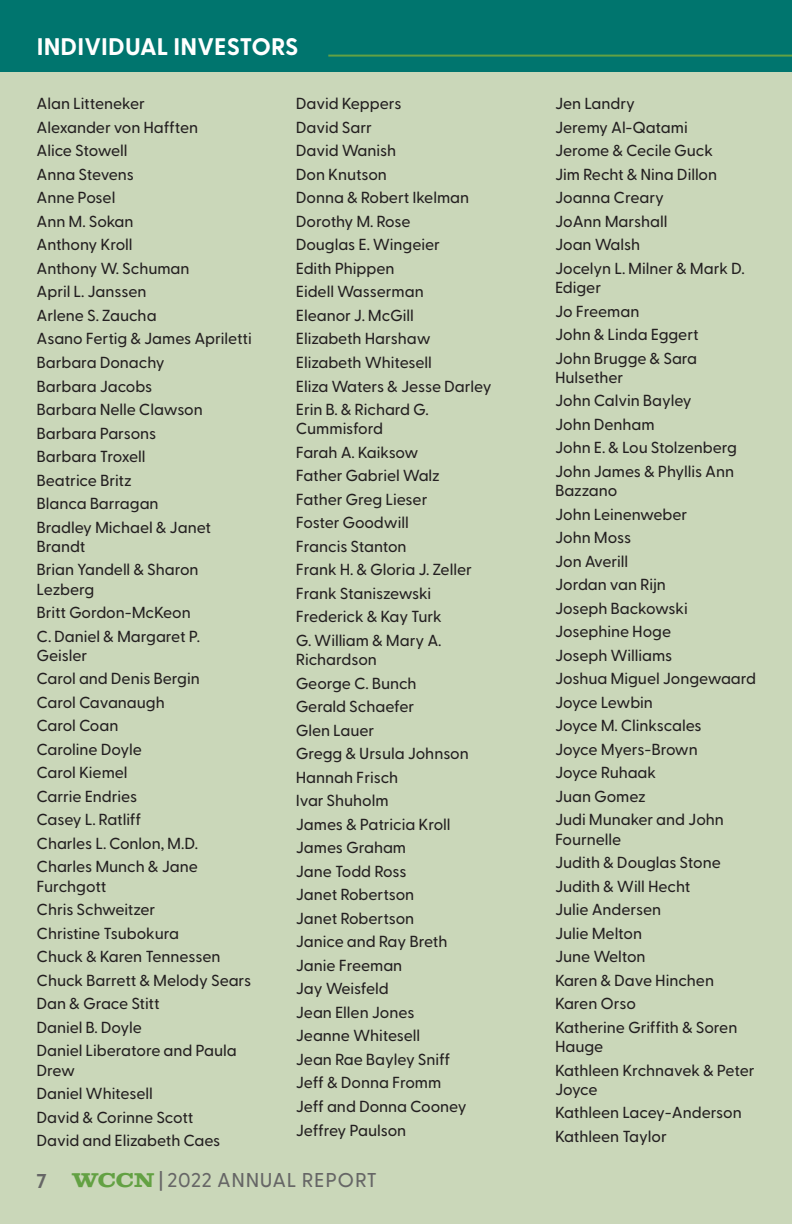
<style>
.page{position:relative;width:792px;height:1224px;background:#cad7b9}
.page>*{position:absolute;margin:0;border:0;box-sizing:border-box;transform-origin:0 0}
.t1{font:700 24px "Greycliff CF";letter-spacing:.01em;color:#fff}
.t2{font:500 20px "Greycliff CF";letter-spacing:.03em;color:#666}
.t3{font:700 20px "Greycliff CF";color:#666}
.t4{font:500 16px/19.2px "Greycliff CF";letter-spacing:-.005em;color:#231f20}
.t5{font:500 16px "Greycliff CF";letter-spacing:-.025em;color:#231f20}
.s1{font-family:"Clarendon Wide";font-weight:700;color:#63a143}
</style>
<div class="page">
<div style="left:0;top:0;width:792px;height:72px;background:#00756e"></div>
<hr style="left:328px;top:55px;width:464px;height:2px;background:#63a143">
<p class="t1" style="left:37px;top:29px;width:263px">INDIVIDUAL INVESTORS</p>
<p class="t4" style="left:37px;top:93px;width:110px">Alan Litteneker</p>
<p class="t4" style="left:37px;top:117px;width:163px">Alexander von Hafften</p>
<p class="t4" style="left:37px;top:140px;width:92px">Alice Stowell</p>
<p class="t4" style="left:37px;top:164px;width:99px">Anna Stevens</p>
<p class="t4" style="left:37px;top:187px;width:80px">Anne Posel</p>
<p class="t4" style="left:37px;top:211px;width:99px">Ann M. Sokan</p>
<p class="t4" style="left:37px;top:234px;width:97px">Anthony Kroll</p>
<p class="t4" style="left:37px;top:258px;width:155px">Anthony W. Schuman</p>
<p class="t4" style="left:37px;top:281px;width:112px">April L. Janssen</p>
<p class="t4" style="left:37px;top:305px;width:122px">Arlene S. Zaucha</p>
<p class="t4" style="left:37px;top:328px;width:217px">Asano Fertig &amp; James Apriletti</p>
<p class="t4" style="left:37px;top:352px;width:130px">Barbara Donachy</p>
<p class="t4" style="left:37px;top:375px;width:117px">Barbara Jacobs</p>
<p class="t4" style="left:37px;top:399px;width:168px">Barbara Nelle Clawson</p>
<p class="t4" style="left:37px;top:422px;width:121px">Barbara Parsons</p>
<p class="t4" style="left:37px;top:446px;width:111px">Barbara Troxell</p>
<p class="t4" style="left:37px;top:469px;width:97px">Beatrice Britz</p>
<p class="t4" style="left:37px;top:493px;width:124px">Blanca Barragan</p>
<p class="t4" style="left:37px;top:516px;width:176px">Bradley Michael &amp; Janet<br>Brandt</p>
<p class="t4" style="left:37px;top:559px;width:164px">Brian Yandell &amp; Sharon<br>Lezberg</p>
<p class="t4" style="left:37px;top:602px;width:156px">Britt Gordon-McKeon</p>
<p class="t4" style="left:37px;top:625px;width:165px">C. Daniel &amp; Margaret P.<br>Geisler</p>
<p class="t4" style="left:37px;top:668px;width:165px">Carol and Denis Bergin</p>
<p class="t4" style="left:37px;top:692px;width:130px">Carol Cavanaugh</p>
<p class="t4" style="left:37px;top:715px;width:83px">Carol Coan</p>
<p class="t4" style="left:37px;top:739px;width:107px">Caroline Doyle</p>
<p class="t4" style="left:37px;top:762px;width:93px">Carol Kiemel</p>
<p class="t4" style="left:37px;top:786px;width:102px">Carrie Endries</p>
<p class="t4" style="left:37px;top:809px;width:106px">Casey L. Ratliff</p>
<p class="t4" style="left:37px;top:833px;width:163px">Charles L. Conlon, M.D.</p>
<p class="t4" style="left:37px;top:856px;width:163px">Charles Munch &amp; Jane<br>Furchgott</p>
<p class="t4" style="left:37px;top:899px;width:120px">Chris Schweitzer</p>
<p class="t4" style="left:37px;top:922px;width:144px">Christine Tsubokura</p>
<p class="t4" style="left:37px;top:946px;width:185px">Chuck &amp; Karen Tennessen</p>
<p class="t4" style="left:37px;top:969px;width:216px">Chuck Barrett &amp; Melody Sears</p>
<p class="t4" style="left:37px;top:993px;width:125px">Dan &amp; Grace Stitt</p>
<p class="t4" style="left:37px;top:1017px;width:107px">Daniel B. Doyle</p>
<p class="t4" style="left:37px;top:1040px;width:202px">Daniel Liberatore and Paula<br>Drew</p>
<p class="t4" style="left:37px;top:1083px;width:118px">Daniel Whitesell</p>
<p class="t4" style="left:37px;top:1106px;width:158px">David &amp; Corinne Scott</p>
<p class="t4" style="left:37px;top:1130px;width:185px">David and Elizabeth Caes</p>
<p class="t4" style="left:296px;top:93px;width:107px">David Keppers</p>
<p class="t4" style="left:296px;top:117px;width:78px">David Sarr</p>
<p class="t4" style="left:296px;top:140px;width:102px">David Wanish</p>
<p class="t4" style="left:296px;top:164px;width:93px">Don Knutson</p>
<p class="t4" style="left:296px;top:187px;width:175px">Donna &amp; Robert Ikelman</p>
<p class="t4" style="left:296px;top:211px;width:116px">Dorothy M. Rose</p>
<p class="t4" style="left:296px;top:234px;width:146px">Douglas E. Wingeier</p>
<p class="t4" style="left:296px;top:258px;width:100px">Edith Phippen</p>
<p class="t4" style="left:296px;top:281px;width:129px">Eidell Wasserman</p>
<p class="t4" style="left:296px;top:305px;width:119px">Eleanor J. McGill</p>
<p class="t4" style="left:296px;top:328px;width:136px">Elizabeth Harshaw</p>
<p class="t4" style="left:296px;top:352px;width:138px">Elizabeth Whitesell</p>
<p class="t4" style="left:296px;top:375px;width:197px">Eliza Waters &amp; Jesse Darley</p>
<p class="t4" style="left:296px;top:399px;width:135px">Erin B. &amp; Richard G.<br>Cummisford</p>
<p class="t4" style="left:296px;top:441px;width:124px">Farah A. Kaiksow</p>
<p class="t4" style="left:296px;top:465px;width:146px">Father Gabriel Walz</p>
<p class="t4" style="left:296px;top:489px;width:133px">Father Greg Lieser</p>
<p class="t4" style="left:296px;top:512px;width:114px">Foster Goodwill</p>
<p class="t4" style="left:296px;top:536px;width:112px">Francis Stanton</p>
<p class="t4" style="left:296px;top:559px;width:178px">Frank H. &amp; Gloria J. Zeller</p>
<p class="t4" style="left:296px;top:583px;width:137px">Frank Staniszewski</p>
<p class="t4" style="left:296px;top:606px;width:148px">Frederick &amp; Kay Turk</p>
<p class="t4" style="left:296px;top:630px;width:147px">G. William &amp; Mary A.<br>Richardson</p>
<p class="t4" style="left:296px;top:672px;width:122px">George C. Bunch</p>
<p class="t4" style="left:296px;top:696px;width:120px">Gerald Schaefer</p>
<p class="t4" style="left:296px;top:719px;width:80px">Glen Lauer</p>
<p class="t4" style="left:296px;top:743px;width:175px">Gregg &amp; Ursula Johnson</p>
<p class="t4" style="left:296px;top:766px;width:104px">Hannah Frisch</p>
<p class="t4" style="left:296px;top:790px;width:94px">Ivar Shuholm</p>
<p class="t4" style="left:296px;top:813px;width:156px">James &amp; Patricia Kroll</p>
<p class="t4" style="left:296px;top:837px;width:112px">James Graham</p>
<p class="t4" style="left:296px;top:861px;width:112px">Jane Todd Ross</p>
<p class="t4" style="left:296px;top:884px;width:120px">Janet Robertson</p>
<p class="t4" style="left:296px;top:908px;width:120px">Janet Robertson</p>
<p class="t4" style="left:296px;top:931px;width:153px">Janice and Ray Breth</p>
<p class="t4" style="left:296px;top:955px;width:108px">Janie Freeman</p>
<p class="t4" style="left:296px;top:978px;width:94px">Jay Weisfeld</p>
<p class="t4" style="left:296px;top:1002px;width:120px">Jean Ellen Jones</p>
<p class="t4" style="left:296px;top:1025px;width:126px">Jeanne Whitesell</p>
<p class="t4" style="left:296px;top:1049px;width:156px">Jean Rae Bayley Sniff</p>
<p class="t4" style="left:296px;top:1072px;width:147px">Jeff &amp; Donna Fromm</p>
<p class="t4" style="left:296px;top:1096px;width:172px">Jeff and Donna Cooney</p>
<p class="t4" style="left:296px;top:1119px;width:112px">Jeffrey Paulson</p>
<p class="t3" style="left:37px;top:1165px;width:12px">7</p>
<p class="t2" style="left:72px;top:1165px;width:307px"><span class="s1">WCCN</span> | 2022 ANNUAL REPORT</p>
<p class="t4" style="left:555px;top:93px;width:81px">Jen Landry</p>
<p class="t4" style="left:555px;top:117px;width:134px">Jeremy Al-Qatami</p>
<p class="t4" style="left:555px;top:140px;width:159px">Jerome &amp; Cecile Guck</p>
<p class="t4" style="left:555px;top:164px;width:164px">Jim Recht &amp; Nina Dillon</p>
<p class="t4" style="left:555px;top:187px;width:110px">Joanna Creary</p>
<p class="t4" style="left:555px;top:211px;width:114px">JoAnn Marshall</p>
<p class="t4" style="left:555px;top:234px;width:87px">Joan Walsh</p>
<p class="t4" style="left:555px;top:258px;width:191px">Jocelyn L. Milner &amp; Mark D.<br>Ediger</p>
<p class="t4" style="left:555px;top:300px;width:86px">Jo Freeman</p>
<p class="t4" style="left:555px;top:324px;width:145px">John &amp; Linda Eggert</p>
<p class="t4" style="left:555px;top:347px;width:144px">John Brugge &amp; Sara<br>Hulsether</p>
<p class="t4" style="left:555px;top:390px;width:138px">John Calvin Bayley</p>
<p class="t4" style="left:555px;top:414px;width:101px">John Denham</p>
<p class="t4" style="left:555px;top:437px;width:183px">John E. &amp; Lou Stolzenberg</p>
<p class="t4" style="left:555px;top:461px;width:181px">John James &amp; Phyllis Ann<br>Bazzano</p>
<p class="t4" style="left:555px;top:503px;width:134px">John Leinenweber</p>
<p class="t4" style="left:555px;top:527px;width:78px">John Moss</p>
<p class="t4" style="left:555px;top:550px;width:75px">Jon Averill</p>
<p class="t4" style="left:555px;top:574px;width:112px">Jordan van Rijn</p>
<p class="t4" style="left:555px;top:597px;width:134px">Joseph Backowski</p>
<p class="t4" style="left:555px;top:621px;width:118px">Josephine Hoge</p>
<p class="t4" style="left:555px;top:645px;width:119px">Joseph Williams</p>
<p class="t4" style="left:555px;top:668px;width:203px">Joshua Miguel Jongewaard</p>
<p class="t5" style="left:555px;top:690px;width:99px">Joyce Lewbin</p>
<p class="t4" style="left:555px;top:715px;width:148px">Joyce M. Clinkscales</p>
<p class="t4" style="left:555px;top:739px;width:144px">Joyce Myers-Brown</p>
<p class="t4" style="left:555px;top:762px;width:103px">Joyce Ruhaak</p>
<p class="t4" style="left:555px;top:786px;width:92px">Juan Gomez</p>
<p class="t4" style="left:555px;top:809px;width:170px">Judi Munaker and John<br>Fournelle</p>
<p class="t4" style="left:555px;top:852px;width:167px">Judith &amp; Douglas Stone</p>
<p class="t4" style="left:555px;top:875px;width:137px">Judith &amp; Will Hecht</p>
<p class="t4" style="left:555px;top:899px;width:108px">Julie Andersen</p>
<p class="t4" style="left:555px;top:922px;width:89px">Julie Melton</p>
<p class="t4" style="left:555px;top:946px;width:92px">June Welton</p>
<p class="t4" style="left:555px;top:969px;width:161px">Karen &amp; Dave Hinchen</p>
<p class="t4" style="left:555px;top:993px;width:82px">Karen Orso</p>
<p class="t4" style="left:555px;top:1017px;width:184px">Katherine Griffith &amp; Soren<br>Hauge</p>
<p class="t4" style="left:555px;top:1059px;width:201px">Kathleen Krchnavek &amp; Peter<br>Joyce</p>
<p class="t4" style="left:555px;top:1102px;width:188px">Kathleen Lacey-Anderson</p>
<p class="t4" style="left:555px;top:1125px;width:113px">Kathleen Taylor</p>
</div>
